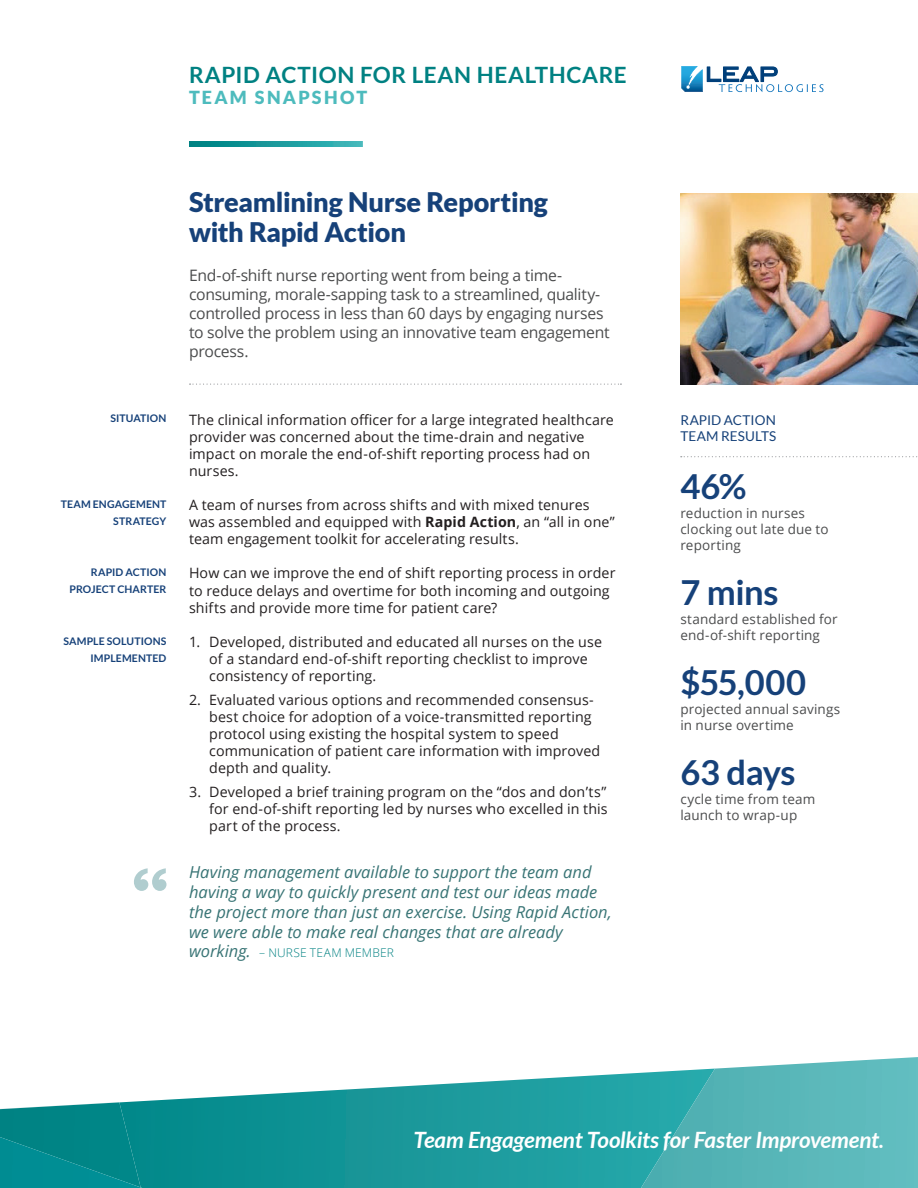
<style>
.page{position:relative;width:918px;height:1188px;background:#fff}
.page>*{position:absolute;margin:0;border:0;box-sizing:border-box;transform-origin:0 0}
.t1{font:700 34.5px "Lato";letter-spacing:-.015em;color:#164179}
.t2{font:900 27px/30px "Lato";letter-spacing:-.01em;color:#164179}
.t3{font:italic 700 22.5px "Lato";letter-spacing:-.01em;color:#fff}
.t4{font:700 22.5px "Lato";letter-spacing:.025em;color:#008182}
.t5{font:900 18px "Lato";letter-spacing:.12em;color:#4dbbbd}
.t6{font:italic 16.5px/19.8px "Open Sans";color:#387475}
.t7{font:15.75px/18.9px "Open Sans";letter-spacing:-.015em;color:#4b4c4d}
.t8{font:14.25px/17.1px "Open Sans";letter-spacing:.005em;color:#231f20}
.t9{font:13.5px/16.2px "Open Sans";letter-spacing:.01em;color:#4b4c4d}
.t10{font:13.5px/16.2px "Lato";letter-spacing:.01em;color:#164179}
.t11{font:300 12px "Open Sans";letter-spacing:.015em;color:#008182}
.t12{font:700 10.5px/17.1px "Lato";letter-spacing:.01em;color:#164179;text-align:right}
.s1{font-weight:700}
.s2{font-weight:400;font-style:italic;font-size:16.5px;color:#387475}
.s3{font-size:21px}
</style>
<div class="page">
<svg style="left:127px;top:1072px;width:514px;height:116px;background:#35a5a7"></svg>
<svg style="left:641px;top:1057px;width:277px;height:131px;background:#5cb9bb"></svg>
<svg style="left:0;top:1102px;width:142px;height:86px;background:#0a8c8f"></svg>
<svg style="left:190px;top:384px;width:431px;height:1px"></svg>
<img style="left:680px;top:193px;width:238px;height:191px">
<svg style="left:681px;top:456px;width:237px;height:1px"></svg>
<svg style="left:189px;top:141px;width:174px;height:6px"></svg>
<svg style="left:681px;top:66px;width:143px;height:26px"></svg>
<svg style="left:134px;top:868px;width:33px;height:23px"></svg>
<h3 class="t4" style="left:189px;top:62px;width:439px">RAPID ACTION FOR LEAN HEALTHCARE</h3>
<p class="t5" style="left:189px;top:87px;width:180px">TEAM SNAPSHOT</p>
<p class="t12" style="left:110px;top:410px;width:58px">SITUATION</p>
<p class="t12" style="left:61px;top:495px;width:107px">TEAM ENGAGEMENT<br>STRATEGY</p>
<p class="t12" style="left:69px;top:564px;width:99px">RAPID ACTION<br>PROJECT CHARTER</p>
<p class="t12" style="left:63px;top:632px;width:105px">SAMPLE SOLUTIONS<br>IMPLEMENTED</p>
<h2 class="t2" style="left:189px;top:186px;width:361px">Streamlining Nurse Reporting with Rapid Action</h2>
<p class="t7" style="left:189px;top:265px;width:422px">End-of-shift nurse reporting went from being a time&shy;consuming, morale-sapping task to a streamlined, quality&shy;controlled process in less than 60 days by engaging nurses to solve the problem using an innovative team engagement process.</p>
<p class="t8" style="left:189px;top:410px;width:426px">The clinical information officer for a large integrated healthcare provider was concerned about the time-drain and negative impact on morale the end-of-shift reporting process had on nurses.</p>
<p class="t8" style="left:189px;top:496px;width:427px">A team of nurses from across shifts and with mixed tenures was assembled and equipped with <span class="s1">Rapid Action</span>, an “all in one” team engagement toolkit for accelerating results.</p>
<p class="t8" style="left:189px;top:564px;width:428px">How can we improve the end of shift reporting process in order to reduce delays and overtime for both incoming and outgoing shifts and provide more time for patient care?</p>
<p class="t8" style="left:209px;top:633px;width:394px;text-indent:-20px">1. Developed, distributed and educated all nurses on the use of a standard end-of-shift reporting checklist to improve consistency of reporting.</p>
<p class="t8" style="left:209px;top:691px;width:393px;text-indent:-20px">2. Evaluated various options and recommended consensus&shy;best choice for adoption of a voice-transmitted reporting protocol using existing the hospital system to speed communication of patient care information with improved depth and quality.</p>
<p class="t8" style="left:209px;top:783px;width:400px;text-align:justify;text-indent:-20px">3. Developed a brief training program on the “dos and don’ts” for end-of-shift reporting led by nurses who excelled in this part of the process.</p>
<p class="t6" style="left:189px;top:862px;width:424px">Having management available to support the team and having a way to quickly present and test our ideas made the project more than just an exercise. Using Rapid Action, we were able to make real changes that are already</p>
<p class="t11" style="left:189px;top:945px;width:206px"><span class="s2">working.</span> – NURSE TEAM MEMBER</p>
<p class="t10" style="left:680px;top:412px;width:98px">RAPID ACTION<br>TEAM RESULTS</p>
<h1 class="t1" style="left:680px;top:467px;width:68px">46%</h1>
<p class="t9" style="left:680px;top:505px;width:150px">reduction in nurses clocking out late due to reporting</p>
<h1 class="t1" style="left:680px;top:573px;width:100px">7 mins</h1>
<p class="t9" style="left:680px;top:611px;width:159px">standard established for end-of-shift reporting</p>
<h1 class="t1" style="left:680px;top:663px;width:127px">$55,000</h1>
<p class="t9" style="left:680px;top:701px;width:161px">projected annual savings in nurse overtime</p>
<h1 class="t1" style="left:680px;top:753px;width:117px">63 days</h1>
<p class="t9" style="left:680px;top:791px;width:136px">cycle time from team launch to wrap-up</p>
<h3 class="t3" style="left:413px;top:1127px;width:472px">Team Engagement Toolkits for Faster Improvement<span class="s3">.</span></h3>
</div>
